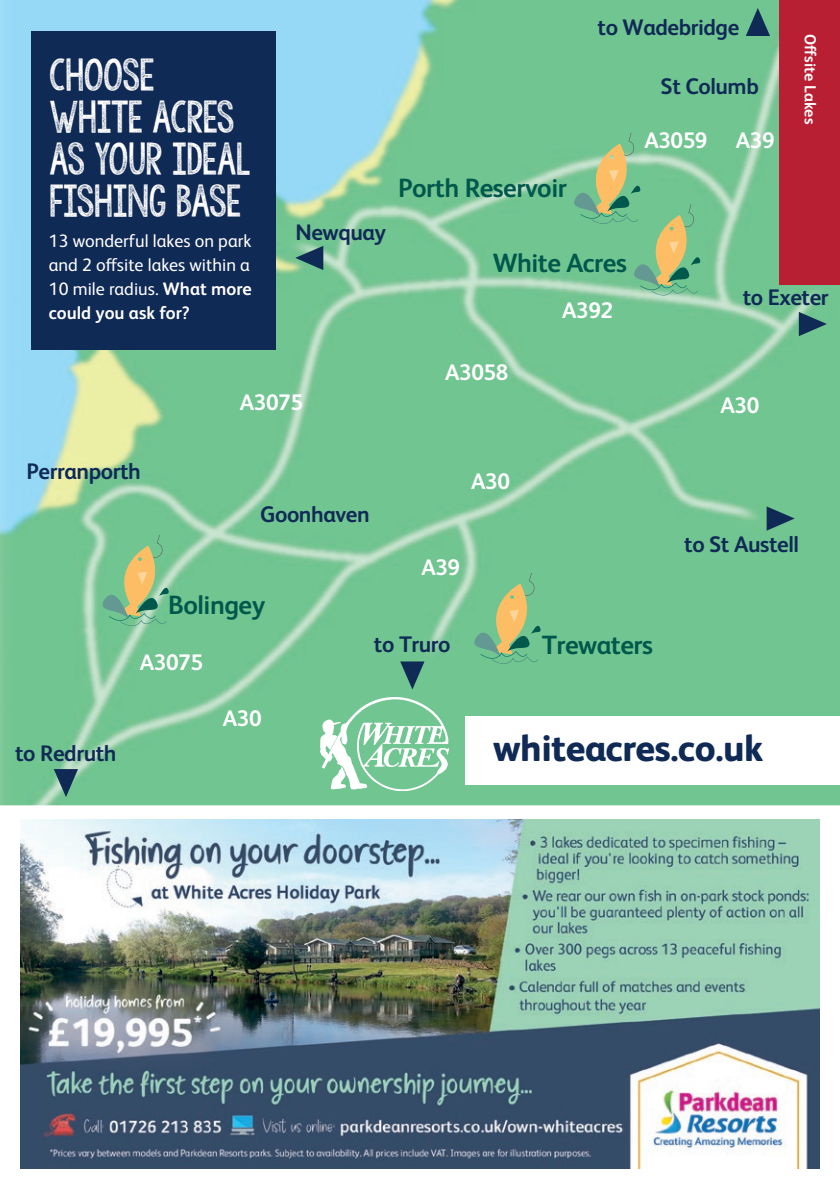
<style>
.page{position:relative;width:840px;height:1191px;background:#fff}
.page>*{position:absolute;margin:0;border:0;box-sizing:border-box;transform-origin:0 0}
.t1{font:800 37.2px "FS Albert Pro";letter-spacing:-.015em;color:#102a56}
.t2{font:36px/42px "KG Allof Me";letter-spacing:-.04em;color:#fff}
.t3{font:700 26.4px "FS Albert Pro";letter-spacing:-.02em;color:#00584c}
.t4{font:700 22.6px "FS Albert Pro";letter-spacing:-.02em;color:#102a56}
.t5{font:700 22.6px "FS Albert Pro";letter-spacing:-.02em;color:#fff}
.t6{font:18px/24px "FS Albert Pro";color:#fff;text-align:justify}
.t7{font:700 16px "FS Albert Pro";color:#fff}
.s1{font-weight:700}
</style>
<div class="page">
<img style="left:0;top:0;width:839px;height:805px">
<div style="left:465px;top:716px;width:374px;height:68px;background:#fff"></div>
<svg style="left:470px;top:572px;width:71px;height:92px;background:#8abd85"></svg>
<svg style="left:99px;top:534px;width:71px;height:92px;background:#8fbe89"></svg>
<svg style="left:570px;top:133px;width:131px;height:163px;background:#86c18e"></svg>
<img style="left:320px;top:697px;width:128px;height:94px">
<svg style="left:766px;top:506px;width:28px;height:25px"></svg>
<svg style="left:745px;top:8px;width:24px;height:28px"></svg>
<svg style="left:54px;top:769px;width:24px;height:28px"></svg>
<svg style="left:400px;top:661px;width:24px;height:28px"></svg>
<svg style="left:798px;top:312px;width:28px;height:24px"></svg>
<svg style="left:295px;top:246px;width:28px;height:24px"></svg>
<div style="left:779px;top:0;width:60px;height:284px;background:#b91f33"></div>
<div style="left:32px;top:32px;width:244px;height:318px;background:#102a56"></div>
<img style="left:20px;top:819px;width:799px;height:349px">
<h2 class="t2" style="left:49px;top:55px;width:203px">CHOOSE<br>WHITE ACRES<br>AS YOUR IDEAL<br>FISHING BASE</h2>
<p class="t6" style="left:49px;top:227px;width:204px">13 wonderful lakes on park and 2 offsite lakes within a 10 mile radius. <span class="s1">What more could you ask for?</span></p>
<p class="t4" style="left:295px;top:217px;width:92px">Newquay</p>
<p class="t4" style="left:597px;top:12px;width:143px">to Wadebridge</p>
<p class="t4" style="left:660px;top:70px;width:100px">St Columb</p>
<p class="t3" style="left:398px;top:170px;width:170px">Porth Reservoir</p>
<p class="t5" style="left:644px;top:124px;width:65px">A3059</p>
<p class="t3" style="left:492px;top:244px;width:135px">White Acres</p>
<p class="t5" style="left:735px;top:124px;width:40px">A39</p>
<p class="t7" style="left:821px;top:34px;width:91px;rotate:90deg">Offsite Lakes</p>
<p class="t5" style="left:562px;top:294px;width:53px">A392</p>
<p class="t4" style="left:742px;top:282px;width:87px">to Exeter</p>
<p class="t5" style="left:240px;top:386px;width:65px">A3075</p>
<p class="t5" style="left:445px;top:356px;width:65px">A3058</p>
<p class="t5" style="left:720px;top:389px;width:40px">A30</p>
<p class="t4" style="left:26px;top:456px;width:116px">Perranporth</p>
<p class="t4" style="left:260px;top:498px;width:111px">Goonhaven</p>
<p class="t3" style="left:168px;top:586px;width:98px">Bolingey</p>
<p class="t5" style="left:471px;top:465px;width:40px">A30</p>
<p class="t5" style="left:421px;top:552px;width:40px">A39</p>
<p class="t4" style="left:683px;top:528px;width:116px">to St Austell</p>
<p class="t4" style="left:15px;top:737px;width:103px">to Redruth</p>
<p class="t5" style="left:140px;top:646px;width:65px">A3075</p>
<p class="t5" style="left:223px;top:702px;width:40px">A30</p>
<p class="t4" style="left:374px;top:628px;width:78px">to Truro</p>
<p class="t3" style="left:541px;top:626px;width:113px">Trewaters</p>
<h1 class="t1" style="left:493px;top:718px;width:271px">whiteacres.co.uk</h1>
</div>
